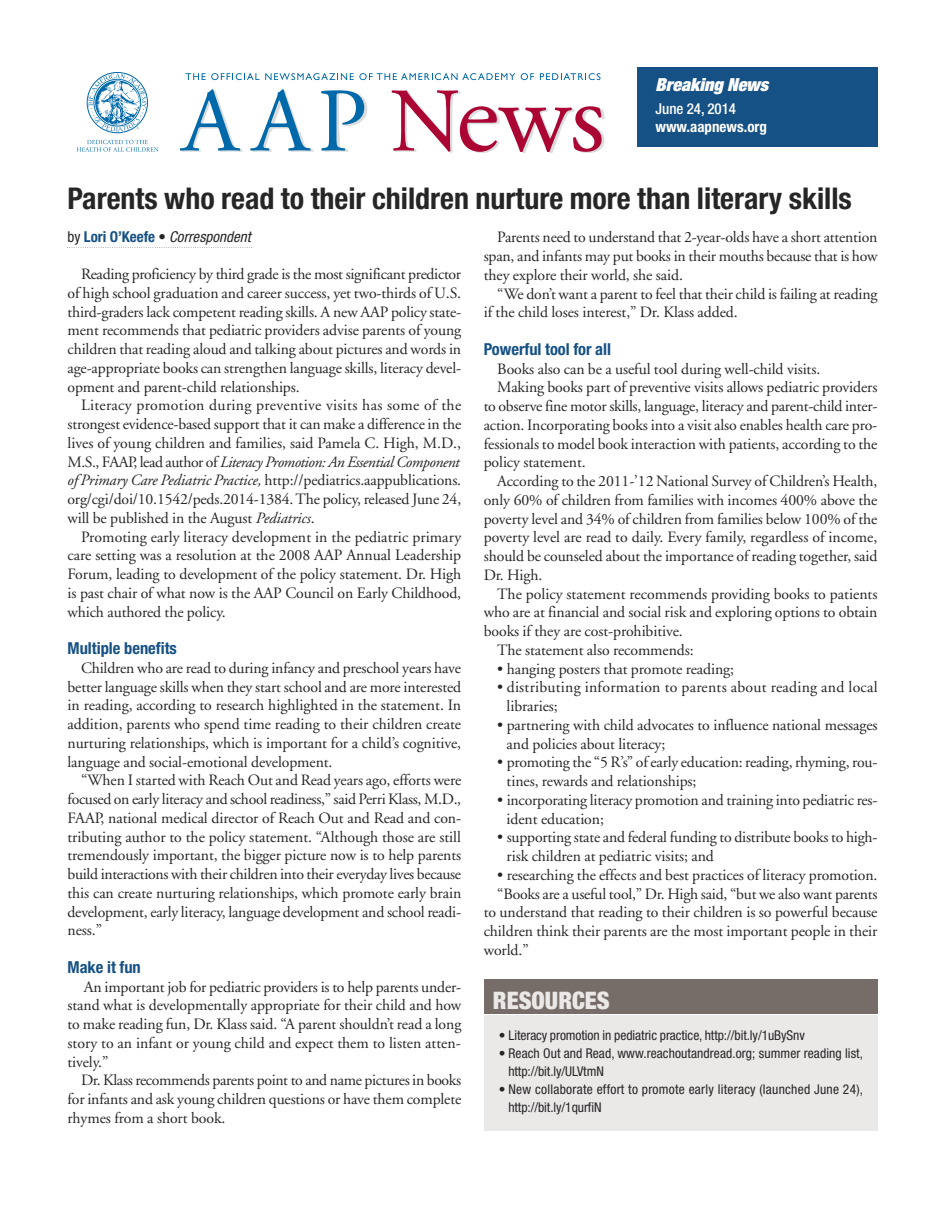
<style>
.page{position:relative;width:945px;height:1215px;background:#fff}
.page>*{position:absolute;margin:0;border:0;box-sizing:border-box;transform-origin:0 0}
.t1{font:700 condensed 30px "Helvetica Neue";color:#272627}
.t2{font:900 condensed 24px "Helvetica Neue";color:#ebe9e8}
.t3{font:italic 900 condensed 18px "Helvetica Neue LT Std";color:#fff}
.t4{font:700 condensed 16.5px "Helvetica Neue";color:#165185}
.t5{font:15.75px/18.8px "Adobe Garamond";letter-spacing:-.005em;color:#272627;text-align:justify}
.t6{font:15.75px/18.8px "Adobe Garamond";letter-spacing:.015em;color:#272627}
.t7{font:italic condensed 15px "Helvetica Neue";color:#272627}
.t8{font:700 condensed 15px "Helvetica Neue LT Std";color:#fff}
.t9{font:500 condensed 15px "Helvetica Neue";color:#fff}
.t10{font:condensed 13.5px/18px "Helvetica Neue";letter-spacing:.005em;color:#272627}
.s1{font-style:normal}
.s2{font-weight:700;font-style:normal;color:#165185}
.s3{font-style:italic}
</style>
<div class="page">
<img style="left:179px;top:73px;width:426px;height:80px">
<svg style="left:180px;top:89px;width:61px;height:62px"></svg>
<svg style="left:250px;top:89px;width:61px;height:62px"></svg>
<svg style="left:321px;top:90px;width:43px;height:61px"></svg>
<svg style="left:391px;top:90px;width:211px;height:62px"></svg>
<svg style="left:186px;top:73px;width:73px;height:7px"></svg>
<svg style="left:265px;top:73px;width:250px;height:7px"></svg>
<svg style="left:521px;top:73px;width:13px;height:7px"></svg>
<svg style="left:540px;top:73px;width:61px;height:7px"></svg>
<svg style="left:77px;top:140px;width:82px;height:12px"></svg>
<svg style="left:88px;top:73px;width:59px;height:59px"></svg>
<div style="left:637px;top:68px;width:241px;height:79px;background:#165185"></div>
<div style="left:484px;top:1016px;width:394px;height:115px;background:#ebe9e8"></div>
<div style="left:484px;top:980px;width:393px;height:34px;background:#776d68"></div>
<svg style="left:67px;top:247px;width:185px;height:1px"></svg>
<p class="t3" style="left:655px;top:75px;width:114px">Breaking News</p>
<p class="t9" style="left:655px;top:103px;width:82px">June 24, 2014</p>
<p class="t8" style="left:655px;top:118px;width:113px">www.aapnews.org</p>
<h1 class="t1" style="left:68px;top:187px;width:786px">Parents who read to their children nurture more than literary skills</h1>
<p class="t7" style="left:68px;top:231px;width:185px"><span class="s1">b y</span> <span class="s2">L o r i O ’ Ke e f e</span> <span class="s1">•</span> Correspondent</p>
<p class="t5" style="left:68px;top:266px;width:395px;text-indent:13px">Reading proficiency by third grade is the most significant predictor of high school graduation and career success, yet two-thirds of U.S. third-graders lack competent reading skills. A new AAP policy state&shy;ment recommends that pediatric providers advise parents of young children that reading aloud and talking about pictures and words in age-appropriate books can strengthen language skills, literacy devel&shy;opment and parent-child relationships.</p>
<p class="t5" style="left:68px;top:398px;width:395px;text-indent:13px">Literacy promotion during preventive visits has some of the strongest evidence-based support that it can make a difference in the lives of young children and families, said Pamela C. High, M.D., M.S., FAAP, lead author of <span class="s3">Literacy Promotion: An Essential Component of Primary Care Pediatric Practice,</span> http://pediatrics.aappublications. org/cgi/doi/10.1542/peds.2014-1384. The policy, released June 24, will be published in the August <span class="s3">Pediatrics</span>.</p>
<p class="t5" style="left:68px;top:529px;width:395px;text-indent:13px">Promoting early literacy development in the pediatric primary care setting was a resolution at the 2008 AAP Annual Leadership Forum, leading to development of the policy statement. Dr. High is past chair of what now is the AAP Council on Early Childhood, which authored the policy.</p>
<p class="t4" style="left:68px;top:642px;width:111px">Multiple benefits</p>
<p class="t5" style="left:68px;top:660px;width:395px;text-indent:13px">Children who are read to during infancy and preschool years have better language skills when they start school and are more interested in reading, according to research highlighted in the statement. In addition, parents who spend time reading to their children create nurturing relationships, which is important for a child’s cognitive, language and social-emotional development.</p>
<p class="t5" style="left:68px;top:773px;width:395px;text-indent:13px">“When I started with Reach Out and Read years ago, efforts were focused on early literacy and school readiness,” said Perri Klass, M.D., FAAP, national medical director of Reach Out and Read and con&shy;tributing author to the policy statement. “Although those are still tremendously important, the bigger picture now is to help parents build interactions with their children into their everyday lives because this can create nurturing relationships, which promote early brain development, early literacy, language development and school readi&shy;ness.”</p>
<p class="t4" style="left:68px;top:961px;width:75px">Make it fun</p>
<p class="t5" style="left:68px;top:979px;width:395px;text-indent:16px">An important job for pediatric providers is to help parents under&shy;stand what is developmentally appropriate for their child and how to make reading fun, Dr. Klass said. “A parent shouldn’t read a long story to an infant or young child and expect them to listen atten&shy;tively.”</p>
<p class="t5" style="left:68px;top:1073px;width:395px;text-indent:13px">Dr. Klass recommends parents point to and name pictures in books for infants and ask young children questions or have them complete rhymes from a short book.</p>
<p class="t5" style="left:484px;top:229px;width:395px;text-indent:13px">Parents need to understand that 2-year-olds have a short attention span, and infants may put books in their mouths because that is how they explore their world, she said.</p>
<p class="t5" style="left:484px;top:286px;width:395px;text-indent:13px">“We don’t want a parent to feel that their child is failing at reading if the child loses interest,” Dr. Klass added.</p>
<p class="t4" style="left:484px;top:343px;width:129px">Powerful tool for all</p>
<p class="t5" style="left:497px;top:361px;width:325px">Books also can be a useful tool during well-child visits.</p>
<p class="t5" style="left:497px;top:379px;width:382px">Making books part of preventive visits allows pediatric providers</p>
<p class="t5" style="left:484px;top:398px;width:395px">to observe fine motor skills, language, literacy and parent-child inter-</p>
<p class="t5" style="left:484px;top:417px;width:395px">action. Incorporating books into a visit also enables health care pro-</p>
<p class="t5" style="left:484px;top:436px;width:395px">fessionals to model book interaction with patients, according to the</p>
<p class="t5" style="left:484px;top:454px;width:103px">policy statement.</p>
<p class="t5" style="left:497px;top:473px;width:382px">According to the 2011-’12 National Survey of Children’s Health,</p>
<p class="t5" style="left:484px;top:492px;width:395px">only 60% of children from families with incomes 400% above the</p>
<p class="t5" style="left:484px;top:511px;width:395px">poverty level and 34% of children from families below 100% of the</p>
<p class="t5" style="left:484px;top:529px;width:395px">poverty level are read to daily. Every family, regardless of income,</p>
<p class="t5" style="left:484px;top:548px;width:395px">should be counseled about the importance of reading together, said</p>
<p class="t5" style="left:484px;top:567px;width:60px">Dr. High.</p>
<p class="t5" style="left:497px;top:586px;width:382px">The policy statement recommends providing books to patients</p>
<p class="t5" style="left:484px;top:604px;width:395px">who are at financial and social risk and exploring options to obtain</p>
<p class="t5" style="left:484px;top:623px;width:201px">books if they are cost-prohibitive.</p>
<p class="t5" style="left:497px;top:642px;width:198px">The statement also recommends:</p>
<p class="t5" style="left:497px;top:661px;width:238px">• hanging posters that promote reading;</p>
<p class="t6" style="left:507px;top:679px;width:372px;text-indent:-9px">• distributing information to parents about reading and local libraries;</p>
<p class="t5" style="left:507px;top:717px;width:372px;text-indent:-9px">• partnering with child advocates to influence national messages and policies about literacy;</p>
<p class="t5" style="left:507px;top:754px;width:372px;text-indent:-9px">• promoting the “5 R’s” of early education: reading, rhyming, rou&shy;tines, rewards and relationships;</p>
<p class="t5" style="left:507px;top:792px;width:372px;text-indent:-9px">• incorporating literacy promotion and training into pediatric res&shy;ident education;</p>
<p class="t5" style="left:507px;top:829px;width:372px;text-indent:-9px">• supporting state and federal funding to distribute books to high&shy;risk children at pediatric visits; and</p>
<p class="t5" style="left:497px;top:867px;width:382px">• researching the effects and best practices of literacy promotion.</p>
<p class="t5" style="left:497px;top:886px;width:382px">“Books are a useful tool,” Dr. High said, “but we also want parents</p>
<p class="t5" style="left:484px;top:904px;width:395px">to understand that reading to their children is so powerful because</p>
<p class="t5" style="left:484px;top:923px;width:395px">children think their parents are the most important people in their</p>
<p class="t5" style="left:484px;top:942px;width:46px">world.”</p>
<h2 class="t2" style="left:493px;top:985px;width:118px">RESOURCES</h2>
<p class="t10" style="left:499px;top:1028px;width:307px">• Literacy promotion in pediatric practice, http://bit.ly/1uBySnv</p>
<p class="t10" style="left:508px;top:1046px;width:356px;text-indent:-9px">• Reach Out and Read, www.reachoutandread.org; summer reading list, http://bit.ly/ULVtmN</p>
<p class="t10" style="left:508px;top:1082px;width:356px;text-indent:-9px">• New collaborate effort to promote early literacy (launched June 24), http://bit.ly/1qurfiN</p>
</div>
